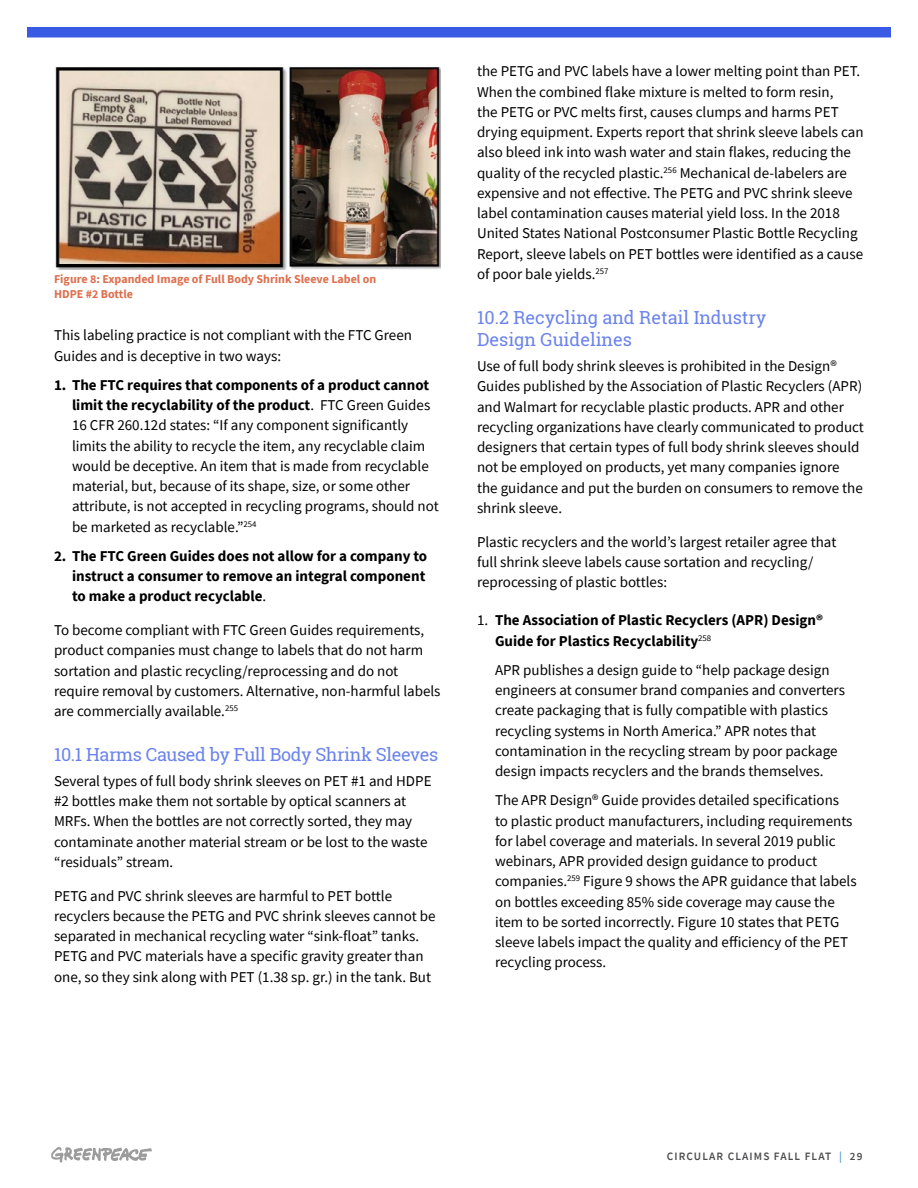
<style>
.page{position:relative;width:918px;height:1188px;background:#fff}
.page>*{position:absolute;margin:0;border:0;box-sizing:border-box;transform-origin:0 0}
.H3_-_Main{font:18px/22.5px "Roboto Slab";letter-spacing:-.005em;color:#6b83eb}
.Body_-_Main{font:15px/20.2px "Source Sans Pro";color:#000}
.Bullet_-_2nd_Para{font:15px/20.2px "Source Sans Pro";color:#000}
.t1{font:700 15px/20.2px "Source Sans Pro";color:#000}
.Figure_Caption{font:700 12px/14.2px "Source Sans Pro";color:#dc704f}
.t2{font:600 11.25px "Source Sans Pro";letter-spacing:.1em;color:#4d4d4f}
.s1{font-weight:700}
.s2{font-weight:400}
.s3{color:#4f96c3}
</style>
<div class="page">
<div style="left:27px;top:27px;width:864px;height:11px;background:#395ae4"></div>
<svg style="left:51px;top:1147px;width:101px;height:16px"></svg>
<img style="left:55px;top:67px;width:386px;height:202px">
<p class="Figure_Caption" style="left:54px;top:272px;width:324px">Figure 8: Expanded Image of Full Body Shrink Sleeve Label on<br>HDPE #2 Bottle</p>
<p class="Body_-_Main" style="left:54px;top:325px;width:360px">This labeling practice is not compliant with the FTC Green<br>Guides and is deceptive in two ways:</p>
<p class="Body_-_Main" style="left:72px;top:375px;width:368px;text-indent:-18px"><span class="s1">1. The FTC requires that components of a product cannot limit the recyclability of the product</span>. FTC Green Guides 16 CFR 260.12d states: “If any component significantly limits the ability to recycle the item, any recyclable claim would be deceptive. An item that is made from recyclable material, but, because of its shape, size, or some other attribute, is not accepted in recycling programs, should not be marketed as recyclable.”<sup>254</sup></p>
<p class="t1" style="left:72px;top:546px;width:357px;text-indent:-18px">2. The FTC Green Guides does not allow for a company to instruct a consumer to remove an integral component to make a product recyclable<span class="s2">.</span></p>
<p class="Body_-_Main" style="left:54px;top:620px;width:388px">To become compliant with FTC Green Guides requirements, product companies must change to labels that do not harm sortation and plastic recycling/reprocessing and do not require removal by customers. Alternative, non-harmful labels are commercially available.<sup>255</sup></p>
<p class="H3_-_Main" style="left:54px;top:743px;width:386px">10.1 Harms Caused by Full Body Shrink Sleeves</p>
<p class="Body_-_Main" style="left:54px;top:771px;width:379px">Several types of full body shrink sleeves on PET #1 and HDPE #2 bottles make them not sortable by optical scanners at MRFs. When the bottles are not correctly sorted, they may contaminate another material stream or be lost to the waste “residuals” stream.</p>
<p class="Body_-_Main" style="left:54px;top:886px;width:383px">PETG and PVC shrink sleeves are harmful to PET bottle recyclers because the PETG and PVC shrink sleeves cannot be separated in mechanical recycling water “sink-float” tanks.<br>PETG and PVC materials have a specific gravity greater than one, so they sink along with PET (1.38 sp. gr.) in the tank. But</p>
<p class="Body_-_Main" style="left:477px;top:61px;width:388px">the PETG and PVC labels have a lower melting point than PET.<br>When the combined flake mixture is melted to form resin,<br>the PETG or PVC melts first, causes clumps and harms PET drying equipment. Experts report that shrink sleeve labels can also bleed ink into wash water and stain flakes, reducing the quality of the recycled plastic.<sup>256</sup> Mechanical de-labelers are expensive and not effective. The PETG and PVC shrink sleeve label contamination causes material yield loss. In the 2018<br>United States National Postconsumer Plastic Bottle Recycling Report, sleeve labels on PET bottles were identified as a cause of poor bale yields.<sup>257</sup></p>
<p class="H3_-_Main" style="left:477px;top:306px;width:291px">10.2 Recycling and Retail Industry<br>Design Guidelines</p>
<p class="Body_-_Main" style="left:477px;top:356px;width:388px">Use of full body shrink sleeves is prohibited in the Design® Guides published by the Association of Plastic Recyclers (APR) and Walmart for recyclable plastic products. APR and other recycling organizations have clearly communicated to product designers that certain types of full body shrink sleeves should not be employed on products, yet many companies ignore the guidance and put the burden on consumers to remove the shrink sleeve.</p>
<p class="Body_-_Main" style="left:477px;top:531px;width:361px">Plastic recyclers and the world’s largest retailer agree that full shrink sleeve labels cause sortation and recycling/ reprocessing of plastic bottles:</p>
<p class="t1" style="left:495px;top:610px;width:330px;text-indent:-18px"><span class="s2">1.</span> The Association of Plastic Recyclers (APR) Design®<br>Guide for Plastics Recyclability<sup>258</sup></p>
<p class="Bullet_-_2nd_Para" style="left:495px;top:660px;width:352px">APR publishes a design guide to “help package design engineers at consumer brand companies and converters create packaging that is fully compatible with plastics recycling systems in North America.” APR notes that contamination in the recycling stream by poor package design impacts recyclers and the brands themselves.</p>
<p class="Bullet_-_2nd_Para" style="left:495px;top:790px;width:363px">The APR Design® Guide provides detailed specifications<br>to plastic product manufacturers, including requirements for label coverage and materials. In several 2019 public webinars, APR provided design guidance to product companies.<sup>259</sup> Figure 9 shows the APR guidance that labels on bottles exceeding 85% side coverage may cause the item to be sorted incorrectly. Figure 10 states that PETG sleeve labels impact the quality and efficiency of the PET recycling process.</p>
<p class="t2" style="left:667px;top:1149px;width:197px">CIRCULAR CLAIMS FALL FLAT <span class="s3">|</span> 29</p>
</div>
